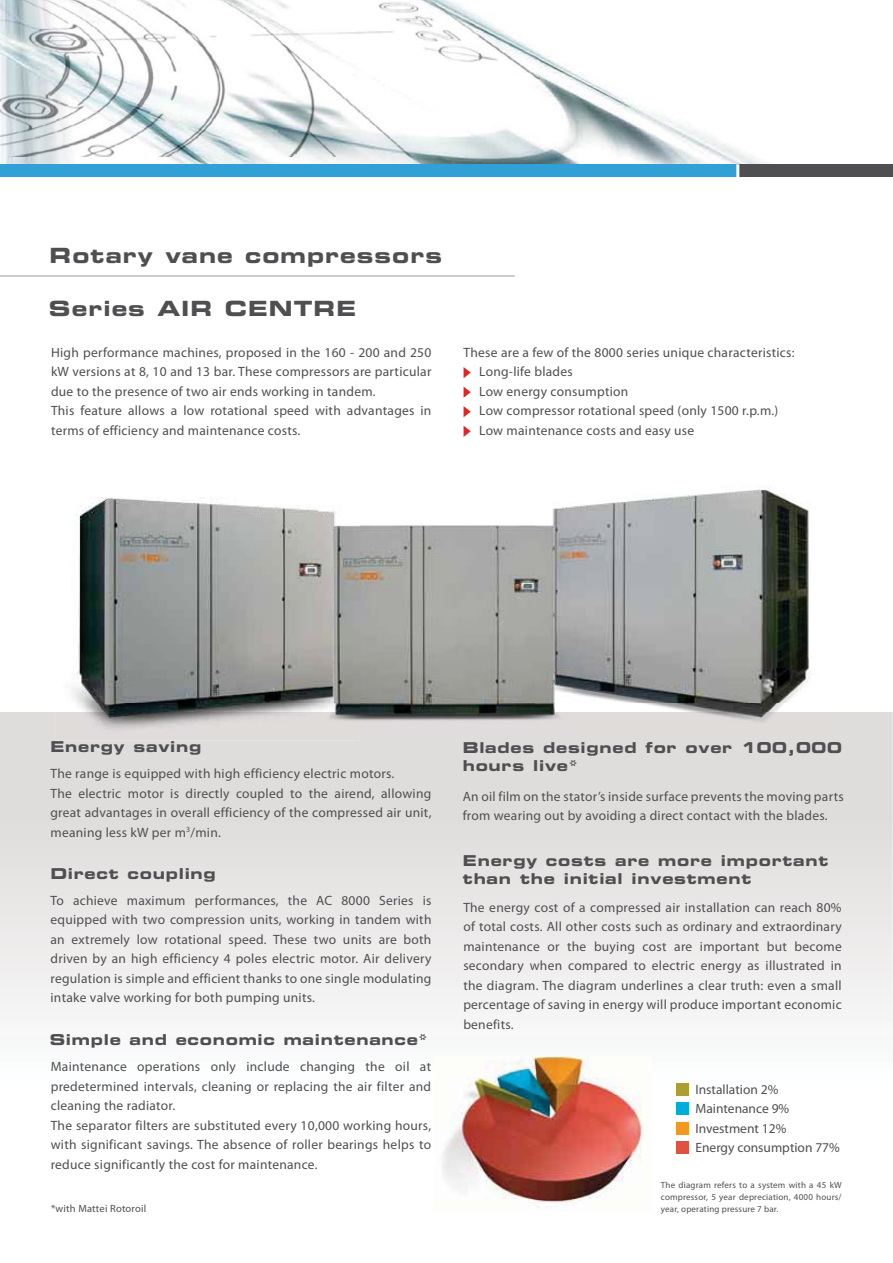
<style>
.page{position:relative;width:893px;height:1263px;background:#fff}
.page>*{position:absolute;margin:0;border:0;box-sizing:border-box;transform-origin:0 0}
.t1{font:21px "Eurostile LT Std Bold Ex 2";letter-spacing:.05em;color:#4f4f51}
.t2{font:15px/18px "Eurostile LT Std Bold Ex 2";letter-spacing:.05em;color:#4f4f51}
.t3{font:13.5px/19.5px "Myriad Pro";letter-spacing:.02em;color:#4f4f51}
.t4{font:13.5px/19.5px "Myriad Pro";color:#4f4f51}
.t5{font:10.5px "Myriad Pro";letter-spacing:.02em;color:#4f4f51}
.t6{font:9px/12px "Myriad Pro";letter-spacing:.02em;color:#4f4f51;text-align:justify}
</style>
<div class="page">
<img style="left:1px;top:53px;width:765px;height:111px">
<img style="left:0;top:0;width:540px;height:156px">
<svg style="left:0;top:712px;width:893px;height:302px;background:#e6e4e4"></svg>
<div style="left:52px;top:741px;width:148px;height:14px;background:#dfdcdc"></div>
<div style="left:0;top:164px;width:893px;height:13px;background:#4f4f51"></div>
<div style="left:0;top:164px;width:738px;height:13px;background:#31a0d6"></div>
<svg style="left:736px;top:164px;width:3px;height:13px"></svg>
<hr style="left:0;top:276px;width:515px;height:1px;background:#989a9c">
<svg style="left:463px;top:367px;width:8px;height:11px"></svg>
<svg style="left:463px;top:387px;width:8px;height:11px"></svg>
<svg style="left:463px;top:406px;width:8px;height:11px"></svg>
<svg style="left:463px;top:426px;width:8px;height:11px"></svg>
<img style="left:442px;top:1056px;width:200px;height:152px">
<div style="left:676px;top:1083px;width:13px;height:13px;background:#ab9e33"></div>
<div style="left:676px;top:1102px;width:13px;height:13px;background:#00add9"></div>
<div style="left:676px;top:1122px;width:13px;height:13px;background:#f2971f"></div>
<div style="left:676px;top:1141px;width:13px;height:13px;background:#de5240"></div>
<img style="left:56px;top:712px;width:303px;height:28px">
<img style="left:72px;top:497px;width:246px;height:207px">
<img style="left:78px;top:704px;width:240px;height:8px">
<img style="left:572px;top:704px;width:253px;height:25px">
<img style="left:572px;top:488px;width:239px;height:216px">
<img style="left:318px;top:712px;width:254px;height:22px">
<img style="left:318px;top:511px;width:217px;height:201px">
<img style="left:535px;top:506px;width:37px;height:223px">
<h1 class="t1" style="left:50px;top:247px;width:394px">Rotary vane compressors</h1>
<h1 class="t1" style="left:49px;top:300px;width:309px">Series AIR CENTRE</h1>
<p class="t3" style="left:51px;top:343px;width:382px">High performance machines, proposed in the 160 - 200 and 250 kW versions at 8, 10 and 13 bar. These compressors are particular due to the presence of two air ends working in tandem.<br>This feature allows a low rotational speed with advantages in terms of efficiency and maintenance costs.</p>
<p class="t3" style="left:479px;top:343px;width:317px;text-indent:-16px">These are a few of the 8000 series unique characteristics:<br>Long-life blades<br>Low energy consumption<br>Low compressor rotational speed (only 1500 r.p.m.)<br>Low maintenance costs and easy use</p>
<p class="t2" style="left:50px;top:739px;width:152px">Energy saving</p>
<p class="t3" style="left:50px;top:765px;width:382px">The range is equipped with high efficiency electric motors.<br>The electric motor is directly coupled to the airend, allowing great advantages in overall efficiency of the compressed air unit, meaning less kW per m<sup>3</sup>/min.</p>
<p class="t2" style="left:50px;top:866px;width:167px">Direct coupling</p>
<p class="t3" style="left:50px;top:891px;width:382px;text-align:justify">To achieve maximum performances, the AC 8000 Series is equipped with two compression units, working in tandem with an extremely low rotational speed. These two units are both driven by an high efficiency 4 poles electric motor. Air delivery regulation is simple and efficient thanks to one single modulating intake valve working for both pumping units.</p>
<p class="t2" style="left:50px;top:1032px;width:379px">Simple and economic maintenance*</p>
<p class="t3" style="left:51px;top:1058px;width:382px">Maintenance operations only include changing the oil at predetermined intervals, cleaning or replacing the air filter and cleaning the radiator.<br>The separator filters are substituted every 10,000 working hours, with significant savings. The absence of roller bearings helps to reduce significantly the cost for maintenance.</p>
<p class="t5" style="left:51px;top:1204px;width:97px">*with Mattei Rotoroil</p>
<p class="t2" style="left:463px;top:740px;width:381px">Blades designed for over 100,000 hours live*</p>
<p class="t3" style="left:463px;top:787px;width:383px">An oil film on the stator’s inside surface prevents the moving parts from wearing out by avoiding a direct contact with the blades.</p>
<p class="t2" style="left:463px;top:853px;width:367px">Energy costs are more important than the initial investment</p>
<p class="t3" style="left:463px;top:898px;width:380px;text-align:justify">The energy cost of a compressed air installation can reach 80% of total costs. All other costs such as ordinary and extraordinary maintenance or the buying cost are important but become secondary when compared to electric energy as illustrated in the diagram. The diagram underlines a clear truth: even a small percentage of saving in energy will produce important economic benefits.</p>
<p class="t4" style="left:695px;top:1081px;width:146px">Installation 2%<br>Maintenance 9%<br>Investment 12%<br>Energy consumption 77%</p>
<p class="t6" style="left:661px;top:1179px;width:182px">The diagram refers to a system with a 45 kW compressor, 5 year depreciation, 4000 hours/ year, operating pressure 7 bar.</p>
</div>
